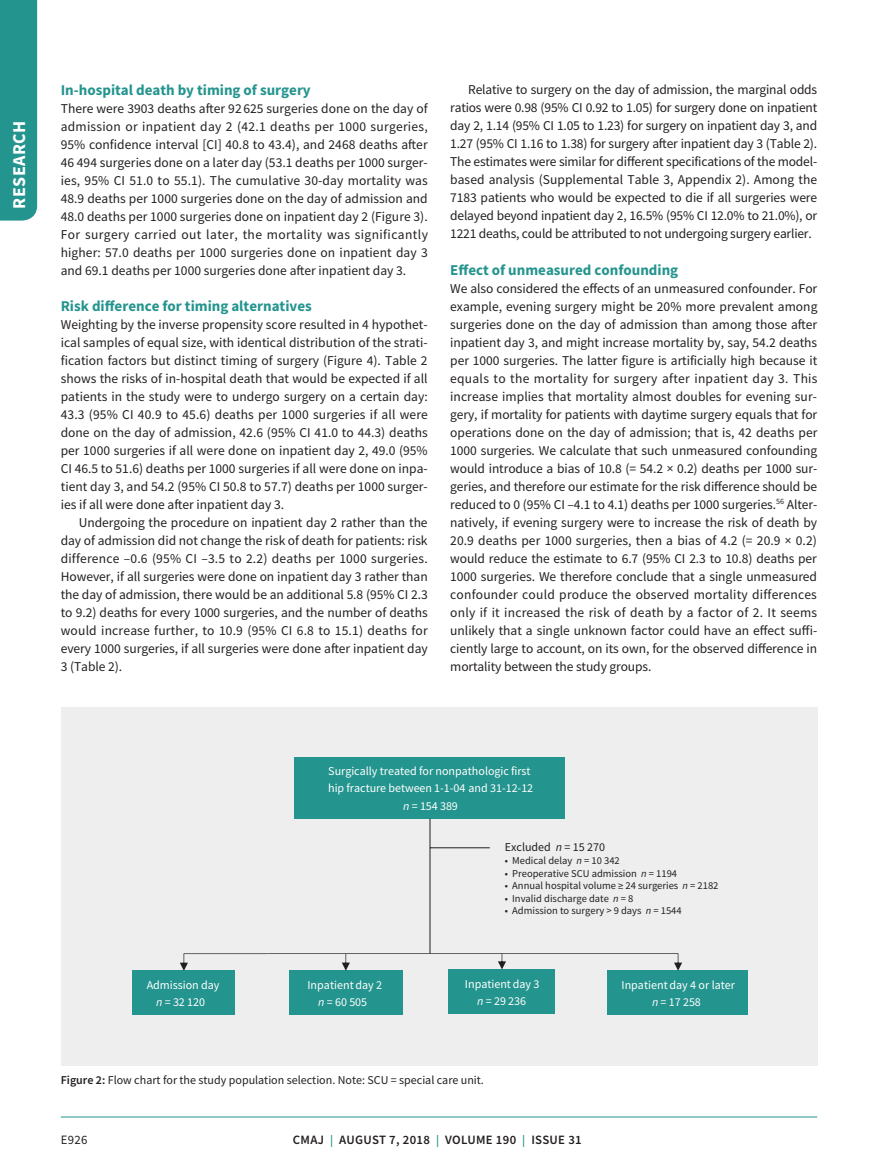
<style>
.page{position:relative;width:878px;height:1175px;background:#fff}
.page>*{position:absolute;margin:0;border:0;box-sizing:border-box;transform-origin:0 0}
.t1{font:700 18px "Source Sans Pro";letter-spacing:.025em;color:#fff}
.t2{font:700 15px "Source Sans Pro";color:#24948e}
.t3{font:13.5px/18px "Source Sans Pro";letter-spacing:-.005em;color:#231f20;text-align:justify}
.t4{font:600 12.75px "Source Sans Pro";letter-spacing:.025em;color:#231f20}
.t5{font:12.75px "Source Sans Pro";color:#231f20}
.t6{font:12px/17px "Source Sans Pro";color:#fff;text-align:center}
.t7{font:12px "Source Sans Pro";color:#231f20}
.t8{font:10.5px "Source Sans Pro";color:#231f20}
.s1{font-style:italic}
.s2{font-weight:600}
.s3{font-size:12px;color:#24948e}
</style>
<div class="page">
<div style="left:0;top:0;width:37px;height:220px;background:#24948e"></div>
<hr style="left:61px;top:1116px;width:756px;height:1px;background:#24948e">
<div style="left:61px;top:706px;width:756px;height:359px;background:#eeeeef"></div>
<div style="left:295px;top:757px;width:270px;height:61px;background:#24948e"></div>
<div style="left:133px;top:970px;width:102px;height:45px;background:#24948e"></div>
<div style="left:289px;top:970px;width:114px;height:45px;background:#24948e"></div>
<div style="left:448px;top:969px;width:107px;height:44px;background:#24948e"></div>
<div style="left:607px;top:970px;width:141px;height:45px;background:#24948e"></div>
<svg style="left:180px;top:953px;width:502px;height:17px"></svg>
<hr style="left:430px;top:847px;width:60px;height:1px;background:#231f20">
<hr style="left:429px;top:818px;width:1px;height:135px;background:#231f20">
<h1 class="t1" style="left:7px;top:208px;width:89px;rotate:-90deg">RESEARCH</h1>
<p class="t2" style="left:61px;top:79px;width:251px">In-hospital death by timing of surgery</p>
<p class="t3" style="left:61px;top:99px;width:368px">There were 3903 deaths after 92 625 surgeries done on the day of admission or inpatient day 2 (42.1 deaths per 1000 surgeries, 95% confidence interval [CI] 40.8 to 43.4), and 2468 deaths after 46 494 surgeries done on a later day (53.1 deaths per 1000 surger&shy;ies, 95% CI 51.0 to 55.1). The cumulative 30-day mortality was 48.9 deaths per 1000 surgeries done on the day of admission and 48.0 deaths per 1000 surgeries done on inpatient day 2 (Figure 3).<br>For surgery carried out later, the mortality was significantly higher: 57.0 deaths per 1000 surgeries done on inpatient day 3 and 69.1 deaths per 1000 surgeries done after inpatient day 3.</p>
<p class="t2" style="left:61px;top:295px;width:252px">Risk difference for timing alternatives</p>
<p class="t3" style="left:61px;top:315px;width:368px">Weighting by the inverse propensity score resulted in 4 hypothet&shy;ical samples of equal size, with identical distribution of the strati&shy;fication factors but distinct timing of surgery (Figure 4). Table 2 shows the risks of in-hospital death that would be expected if all patients in the study were to undergo surgery on a certain day:<br>43.3 (95% CI 40.9 to 45.6) deaths per 1000 surgeries if all were done on the day of admission, 42.6 (95% CI 41.0 to 44.3) deaths per 1000 surgeries if all were done on inpatient day 2, 49.0 (95% CI 46.5 to 51.6) deaths per 1000 surgeries if all were done on inpa&shy;tient day 3, and 54.2 (95% CI 50.8 to 57.7) deaths per 1000 surger&shy;ies if all were done after inpatient day 3.</p>
<p class="t3" style="left:61px;top:513px;width:368px;text-indent:18px">Undergoing the procedure on inpatient day 2 rather than the day of admission did not change the risk of death for patients: risk difference –0.6 (95% CI –3.5 to 2.2) deaths per 1000 surgeries.<br>However, if all surgeries were done on inpatient day 3 rather than the day of admission, there would be an additional 5.8 (95% CI 2.3 to 9.2) deaths for every 1000 surgeries, and the number of deaths would increase further, to 10.9 (95% CI 6.8 to 15.1) deaths for every 1000 surgeries, if all surgeries were done after inpatient day 3 (Table 2).</p>
<p class="t3" style="left:450px;top:81px;width:368px;text-indent:18px">Relative to surgery on the day of admission, the marginal odds ratios were 0.98 (95% CI 0.92 to 1.05) for surgery done on inpatient day 2, 1.14 (95% CI 1.05 to 1.23) for surgery on inpatient day 3, and 1.27 (95% CI 1.16 to 1.38) for surgery after inpatient day 3 (Table 2).<br>The estimates were similar for different specifications of the model&shy;based analysis (Supplemental Table 3, Appendix 2). Among the 7183 patients who would be expected to die if all surgeries were delayed beyond inpatient day 2, 16.5% (95% CI 12.0% to 21.0%), or 1221 deaths, could be attributed to not undergoing surgery earlier.</p>
<p class="t2" style="left:450px;top:259px;width:229px">Effect of unmeasured confounding</p>
<p class="t3" style="left:450px;top:279px;width:369px">We also considered the effects of an unmeasured confounder. For example, evening surgery might be 20% more prevalent among surgeries done on the day of admission than among those after inpatient day 3, and might increase mortality by, say, 54.2 deaths per 1000 surgeries. The latter figure is artificially high because it equals to the mortality for surgery after inpatient day 3. This increase implies that mortality almost doubles for evening sur&shy;gery, if mortality for patients with daytime surgery equals that for operations done on the day of admission; that is, 42 deaths per 1000 surgeries. We calculate that such unmeasured confounding would introduce a bias of 10.8 (= 54.2 × 0.2) deaths per 1000 sur&shy;geries, and therefore our estimate for the risk difference should be reduced to 0 (95% CI –4.1 to 4.1) deaths per 1000 surgeries.<sup>56</sup> Alter&shy;natively, if evening surgery were to increase the risk of death by 20.9 deaths per 1000 surgeries, then a bias of 4.2 (= 20.9 × 0.2) would reduce the estimate to 6.7 (95% CI 2.3 to 10.8) deaths per 1000 surgeries. We therefore conclude that a single unmeasured confounder could produce the observed mortality differences only if it increased the risk of death by a factor of 2. It seems unlikely that a single unknown factor could have an effect suffi&shy;ciently large to account, on its own, for the observed difference in mortality between the study groups.</p>
<p class="t6" style="left:328px;top:763px;width:206px">Surgically treated for nonpathologic first hip fracture between 1-1-04 and 31-12-12 <span class="s1">n</span> = 154 389</p>
<p class="t7" style="left:505px;top:839px;width:102px">Excluded <span class="s1">n</span> = 15 270</p>
<p class="t8" style="left:505px;top:853px;width:116px">• Medical delay <span class="s1">n</span> = 10 342</p>
<p class="t8" style="left:505px;top:866px;width:174px">• Preoperative SCU admission <span class="s1">n</span> = 1194</p>
<p class="t8" style="left:505px;top:879px;width:215px">• Annual hospital volume ≥ 24 surgeries <span class="s1">n</span> = 2182</p>
<p class="t8" style="left:505px;top:891px;width:130px">• Invalid discharge date <span class="s1">n</span> = 8</p>
<p class="t8" style="left:505px;top:904px;width:178px">• Admission to surgery &gt; 9 days <span class="s1">n</span> = 1544</p>
<p class="t6" style="left:147px;top:976px;width:74px">Admission day <span class="s1">n</span> = 32 120</p>
<p class="t6" style="left:307px;top:976px;width:76px">Inpatient day 2 <span class="s1">n</span> = 60 505</p>
<p class="t6" style="left:465px;top:975px;width:76px">Inpatient day 3 <span class="s1">n</span> = 29 236</p>
<p class="t6" style="left:621px;top:976px;width:115px">Inpatient day 4 or later <span class="s1">n</span> = 17 258</p>
<p class="t7" style="left:61px;top:1072px;width:424px"><span class="s2">Figure 2:</span> Flow chart for the study population selection. Note: SCU = special care unit.</p>
<p class="t5" style="left:61px;top:1132px;width:28px">E926</p>
<p class="t4" style="left:293px;top:1131px;width:290px">CMAJ <span class="s3">|</span> AUGUST 7, 2018 <span class="s3">|</span> VOLUME 190 <span class="s3">|</span> ISSUE 31</p>
</div>
